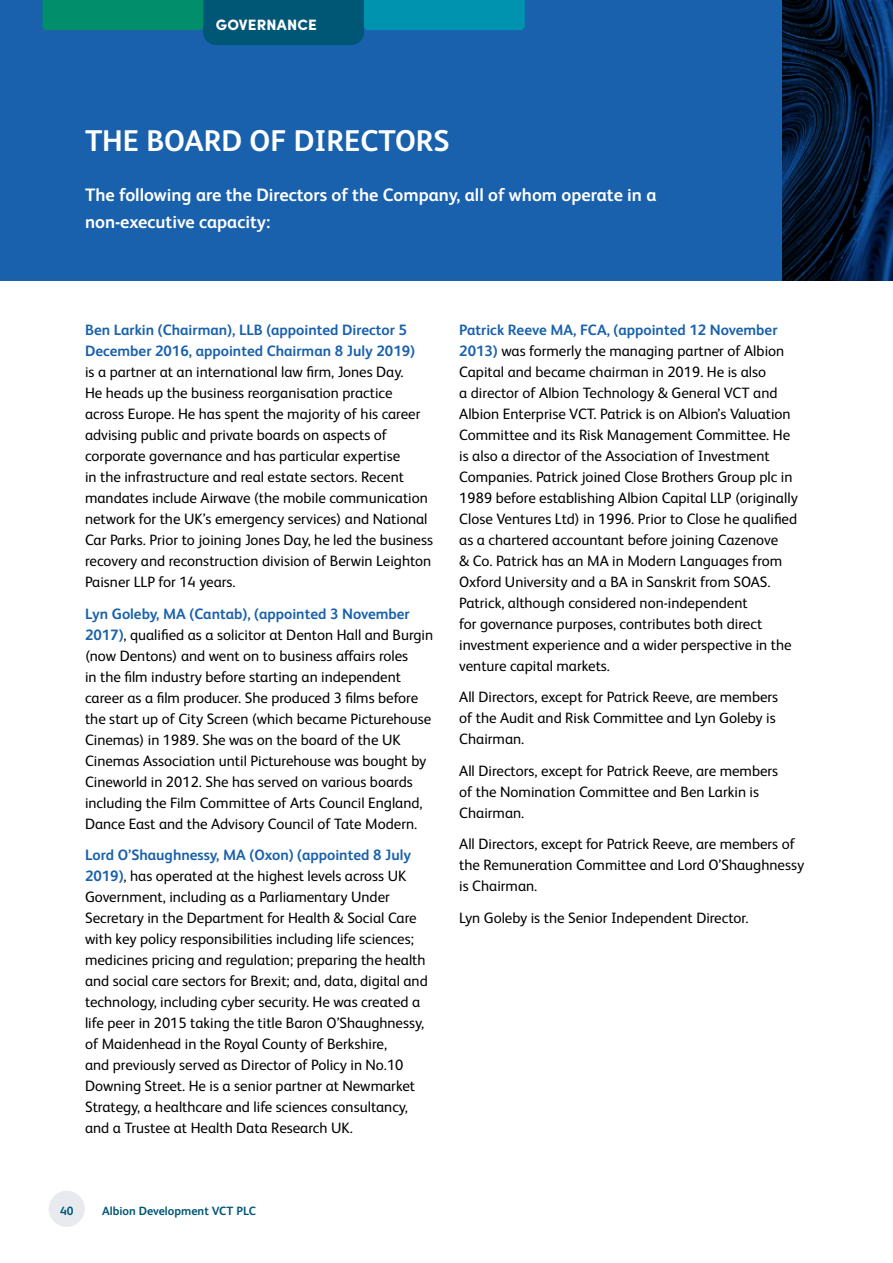
<style>
.page{position:relative;width:893px;height:1263px;background:#fff}
.page>*{position:absolute;margin:0;border:0;box-sizing:border-box;transform-origin:0 0}
.t1{font:700 30px "FS Albert Pro";color:#fff}
.t2{font:700 18px/27px "FS Albert Pro";color:#fff}
.t3{font:15px/21px "FS Albert Pro";color:#000}
.t4{font:700 15px/21px "FS Albert Pro";color:#1961ac}
.t5{font:900 15px "Sofia Pro";letter-spacing:.01em;color:#fff}
.t6{font:700 12px "FS Albert Pro";color:#005675}
.s1{font-weight:700;color:#1961ac}
</style>
<div class="page">
<div style="left:0;top:0;width:893px;height:281px;background:#1961ac"></div>
<img style="left:782px;top:0;width:111px;height:281px">
<div style="left:49px;top:1191px;width:36px;height:36px;background:#e8eaf0;border-radius:50%"></div>
<svg style="left:43px;top:0;width:482px;height:45px"></svg>
<p class="t5" style="left:216px;top:13px;width:102px">GOVERNANCE</p>
<h1 class="t1" style="left:85px;top:119px;width:366px">THE BOARD OF DIRECTORS</h1>
<p class="t2" style="left:85px;top:180px;width:573px">The following are the Directors of the Company, all of whom operate in a non-executive capacity:</p>
<p class="t4" style="left:85px;top:319px;width:332px">Ben Larkin (Chairman), LLB (appointed Director 5<br>December 2016, appointed Chairman 8 July 2019)</p>
<p class="t3" style="left:85px;top:361px;width:350px">is a partner at an international law firm, Jones Day.<br>He heads up the business reorganisation practice across Europe. He has spent the majority of his career advising public and private boards on aspects of corporate governance and has particular expertise<br>in the infrastructure and real estate sectors. Recent mandates include Airwave (the mobile communication network for the UK’s emergency services) and National Car Parks. Prior to joining Jones Day, he led the business recovery and reconstruction division of Berwin Leighton Paisner LLP for 14 years.</p>
<p class="t3" style="left:85px;top:602px;width:350px"><span class="s1">Lyn Goleby, MA (Cantab), (appointed 3 November 2017)</span>, qualified as a solicitor at Denton Hall and Burgin (now Dentons) and went on to business affairs roles<br>in the film industry before starting an independent career as a film producer. She produced 3 films before the start up of City Screen (which became Picturehouse Cinemas) in 1989. She was on the board of the UK Cinemas Association until Picturehouse was bought by Cineworld in 2012. She has served on various boards including the Film Committee of Arts Council England, Dance East and the Advisory Council of Tate Modern.</p>
<p class="t3" style="left:85px;top:844px;width:344px"><span class="s1">Lord O’Shaughnessy, MA (Oxon) (appointed 8 July 2019)</span>, has operated at the highest levels across UK Government, including as a Parliamentary Under Secretary in the Department for Health &amp; Social Care with key policy responsibilities including life sciences; medicines pricing and regulation; preparing the health and social care sectors for Brexit; and, data, digital and technology, including cyber security. He was created a life peer in 2015 taking the title Baron O’Shaughnessy, of Maidenhead in the Royal County of Berkshire,<br>and previously served as Director of Policy in No.10<br>Downing Street. He is a senior partner at Newmarket Strategy, a healthcare and life sciences consultancy, and a Trustee at Health Data Research UK.</p>
<p class="t3" style="left:459px;top:318px;width:340px"><span class="s1">Patrick Reeve MA, FCA, (appointed 12 November 2013)</span> was formerly the managing partner of Albion Capital and became chairman in 2019. He is also<br>a director of Albion Technology &amp; General VCT and Albion Enterprise VCT. Patrick is on Albion’s Valuation Committee and its Risk Management Committee. He is also a director of the Association of Investment Companies. Patrick joined Close Brothers Group plc in 1989 before establishing Albion Capital LLP (originally Close Ventures Ltd) in 1996. Prior to Close he qualified as a chartered accountant before joining Cazenove<br>&amp; Co. Patrick has an MA in Modern Languages from Oxford University and a BA in Sanskrit from SOAS.<br>Patrick, although considered non-independent<br>for governance purposes, contributes both direct investment experience and a wider perspective in the venture capital markets.</p>
<p class="t3" style="left:459px;top:685px;width:321px">All Directors, except for Patrick Reeve, are members of the Audit and Risk Committee and Lyn Goleby is<br>Chairman.</p>
<p class="t3" style="left:459px;top:759px;width:321px">All Directors, except for Patrick Reeve, are members of the Nomination Committee and Ben Larkin is<br>Chairman.</p>
<p class="t3" style="left:459px;top:832px;width:346px">All Directors, except for Patrick Reeve, are members of the Remuneration Committee and Lord O’Shaughnessy is Chairman.</p>
<p class="t3" style="left:459px;top:906px;width:291px">Lyn Goleby is the Senior Independent Director.</p>
<p class="t6" style="left:60px;top:1202px;width:15px">40</p>
<p class="t6" style="left:102px;top:1202px;width:155px">Albion Development VCT PLC</p>
</div>
